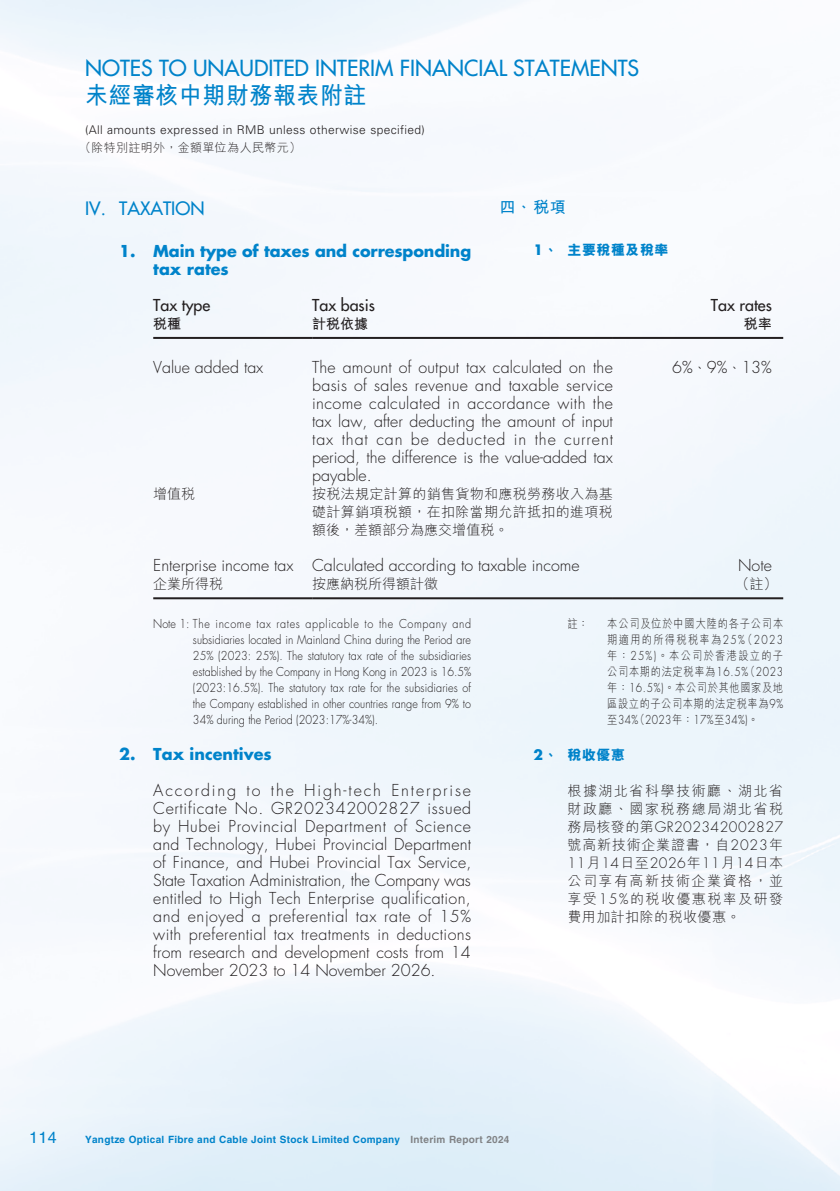
<style>
.page{position:relative;width:840px;height:1191px;background:#fff}
.page>*{position:absolute;margin:0;border:0;box-sizing:border-box;transform-origin:0 0}
.t1{font:700 24px "M Hei HK";letter-spacing:.03em;color:#0083ca;scale:.95 1}
.t2{font:500 21.6px "Futura Std";color:#0083ca}
.t3{font:500 18px "Futura Std";color:#0083ca}
.t4{font:300 16px/18px "Futura Std";color:#231f20;text-align:justify}
.t5{font:700 16px/18px "Futura Std";letter-spacing:-.005em;color:#0083ca}
.t6{font:500 16px "Futura Std";color:#231f20}
.t7{font:700 16px "M Hei HK";color:#0083ca}
.t8{font:16px "Helvetica LT Std";color:#0083ca}
.t9{font:300 14px/18px "M Hei HK";letter-spacing:.03em;color:#231f20;text-align:justify}
.t10{font:300 14px "Futura Std";letter-spacing:.03em;color:#231f20}
.t11{font:300 14px/18px "M Hei HK";letter-spacing:.105em;color:#231f20}
.t12{font:300 14px "M Hei HK";letter-spacing:.055em;color:#231f20}
.t13{font:800 14px "M Hei HK";letter-spacing:.035em;color:#0083ca}
.t14{font:300 14px "M Hei HK";color:#231f20}
.t15{font:700 14px "M Hei HK";color:#231f20}
.t16{font:300 12px/16px "Futura Std";color:#231f20;text-align:justify;scale:.9 1}
.t17{font:300 12px/16px "M Hei HK";letter-spacing:.055em;color:#231f20;text-align:justify;scale:.85 1}
.t18{font:300 12px "Univers LT Std";letter-spacing:.03em;color:#231f20}
.t19{font:300 12px "Futura Std";letter-spacing:.03em;color:#231f20;scale:.85 1}
.t20{font:300 12px "M Hei HK";letter-spacing:.03em;color:#231f20}
.t21{font:700 10px "Helvetica LT Std";letter-spacing:.03em;color:#0083ca}
.s1{font-family:"Futura Std";font-weight:700}
.s2{font-family:"M Hei HK";font-size:14px}
.s3{font-family:"Futura Std"}
.s4{font-family:"M Hei HK"}
.s5{color:#808285}
</style>
<div class="page">
<img style="left:0;top:0;width:839px;height:1191px">
<hr style="left:153px;top:337px;width:159px;height:2px;background:#231f20">
<hr style="left:312px;top:337px;width:300px;height:2px;background:#231f20">
<hr style="left:612px;top:337px;width:170px;height:2px;background:#231f20">
<hr style="left:153px;top:597px;width:159px;height:2px;background:#231f20">
<hr style="left:312px;top:597px;width:300px;height:2px;background:#231f20">
<hr style="left:612px;top:597px;width:170px;height:2px;background:#231f20">
<h2 class="t2" style="left:85px;top:54px;width:555px">NOTES TO UNAUDITED INTERIM FINANCIAL STATEMENTS</h2>
<h1 class="t1" style="left:85px;top:77px;width:297px">未經審核中期財務報表附註</h1>
<p class="t18" style="left:85px;top:122px;width:341px">(All amounts expressed in RMB unless otherwise specified)</p>
<p class="t20" style="left:79px;top:141px;width:223px">（除特別註明外，金額單位為人民幣元）</p>
<p class="t3" style="left:85px;top:197px;width:121px">IV. TAXATION</p>
<p class="t5" style="left:153px;top:241px;width:319px;text-indent:-34px">1. Main type of taxes and corresponding tax rates</p>
<p class="t6" style="left:153px;top:295px;width:58px">Tax type</p>
<p class="t15" style="left:153px;top:313px;width:29px">稅種</p>
<p class="t6" style="left:312px;top:295px;width:64px">Tax basis</p>
<p class="t15" style="left:312px;top:313px;width:57px">計稅依據</p>
<p class="t7" style="left:499px;top:195px;width:68px">四、稅項</p>
<p class="t13" style="left:533px;top:243px;width:136px"><span class="s1">1</span>、 主要稅種及稅率</p>
<p class="t6" style="left:710px;top:295px;width:62px">Tax rates</p>
<p class="t15" style="left:743px;top:313px;width:29px">稅率</p>
<p class="t4" style="left:153px;top:358px;width:112px">Value added tax</p>
<p class="t4" style="left:312px;top:358px;width:302px">The amount of output tax calculated on the basis of sales revenue and taxable service income calculated in accordance with the tax law, after deducting the amount of input tax that can be deducted in the current period, the difference is the value-added tax payable.</p>
<p class="t4" style="left:671px;top:358px;width:101px">6%<span class="s2">、</span>9%<span class="s2">、</span>13%</p>
<p class="t9" style="left:153px;top:485px;width:43px">增值稅</p>
<p class="t9" style="left:312px;top:485px;width:302px">按稅法規定計算的銷售貨物和應稅勞務收入為基礎計算銷項稅額，在扣除當期允許抵扣的進項稅額後，差額部分為應交增值稅。</p>
<p class="t4" style="left:153px;top:556px;width:142px">Enterprise income tax</p>
<p class="t9" style="left:153px;top:574px;width:71px">企業所得稅</p>
<p class="t4" style="left:312px;top:556px;width:269px">Calculated according to taxable income</p>
<p class="t14" style="left:312px;top:576px;width:127px">按應納稅所得額計徵</p>
<p class="t4" style="left:737px;top:556px;width:35px">Note</p>
<p class="t9" style="left:735px;top:574px;width:43px">（註）</p>
<p class="t16" style="left:193px;top:616px;width:310px;text-indent:-40px">Note 1: The income tax rates applicable to the Company and subsidiaries located in Mainland China during the Period are 25% (2023: 25%). The statutory tax rate of the subsidiaries established by the Company in Hong Kong in 2023 is 16.5% (2023:16.5%). The statutory tax rate for the subsidiaries of the Company established in other countries range from 9% to 34% during the Period (2023:17%-34%).</p>
<p class="t5" style="left:119px;top:745px;width:154px">2. Tax incentives</p>
<p class="t4" style="left:153px;top:782px;width:319px">According to the High-tech Enterprise Certificate No. GR202342002827 issued by Hubei Provincial Department of Science and Technology, Hubei Provincial Department of Finance, and Hubei Provincial Tax Service, State Taxation Administration, the Company was entitled to High Tech Enterprise qualification, and enjoyed a preferential tax rate of 15% with preferential tax treatments in deductions from research and development costs from 14<br>November 2023 to 14 November 2026.</p>
<p class="t17" style="left:567px;top:615px;width:26px">註：</p>
<p class="t17" style="left:607px;top:615px;width:208px">本公司及位於中國大陸的各子公司本期適用的所得稅稅率為<span class="s3">25%</span>（<span class="s3">2023</span>年：<span class="s3">25%)</span>。本公司於香港設立的子公司本期的法定稅率為<span class="s3">16.5%</span>（<span class="s3">2023</span>年：<span class="s3">16.5%)</span>。本公司於其他國家及地區設立的子公司本期的法定稅率為<span class="s3">9%</span></p>
<p class="t19" style="left:607px;top:712px;width:179px"><span class="s4">至</span>34%<span class="s4">（</span>2023<span class="s4">年：</span>17%<span class="s4">至</span>34%)<span class="s4">。</span></p>
<p class="t13" style="left:533px;top:748px;width:93px"><span class="s1">2</span>、 稅收優惠</p>
<p class="t11" style="left:567px;top:781px;width:217px">根據湖北省科學技術廳、湖北省財政廳、國家稅務總局湖北省稅</p>
<p class="t10" style="left:567px;top:818px;width:217px"><span class="s4">務局核發的第</span>GR202342002827</p>
<p class="t12" style="left:567px;top:837px;width:217px">號高新技術企業證書，自<span class="s3">2023</span>年</p>
<p class="t10" style="left:567px;top:854px;width:217px">11<span class="s4">月</span>14<span class="s4">日至</span>2026<span class="s4">年</span>11<span class="s4">月</span>14<span class="s4">日本</span></p>
<p class="t9" style="left:567px;top:871px;width:217px">公司享有高新技術企業資格，並享受<span class="s3">15%</span>的稅收優惠稅率及研發費用加計扣除的稅收優惠。</p>
<p class="t8" style="left:29px;top:1128px;width:29px">114</p>
<p class="t21" style="left:85px;top:1133px;width:425px">Yangtze Optical Fibre and Cable Joint Stock Limited Company <span class="s5">Interim Report 2024</span></p>
</div>
